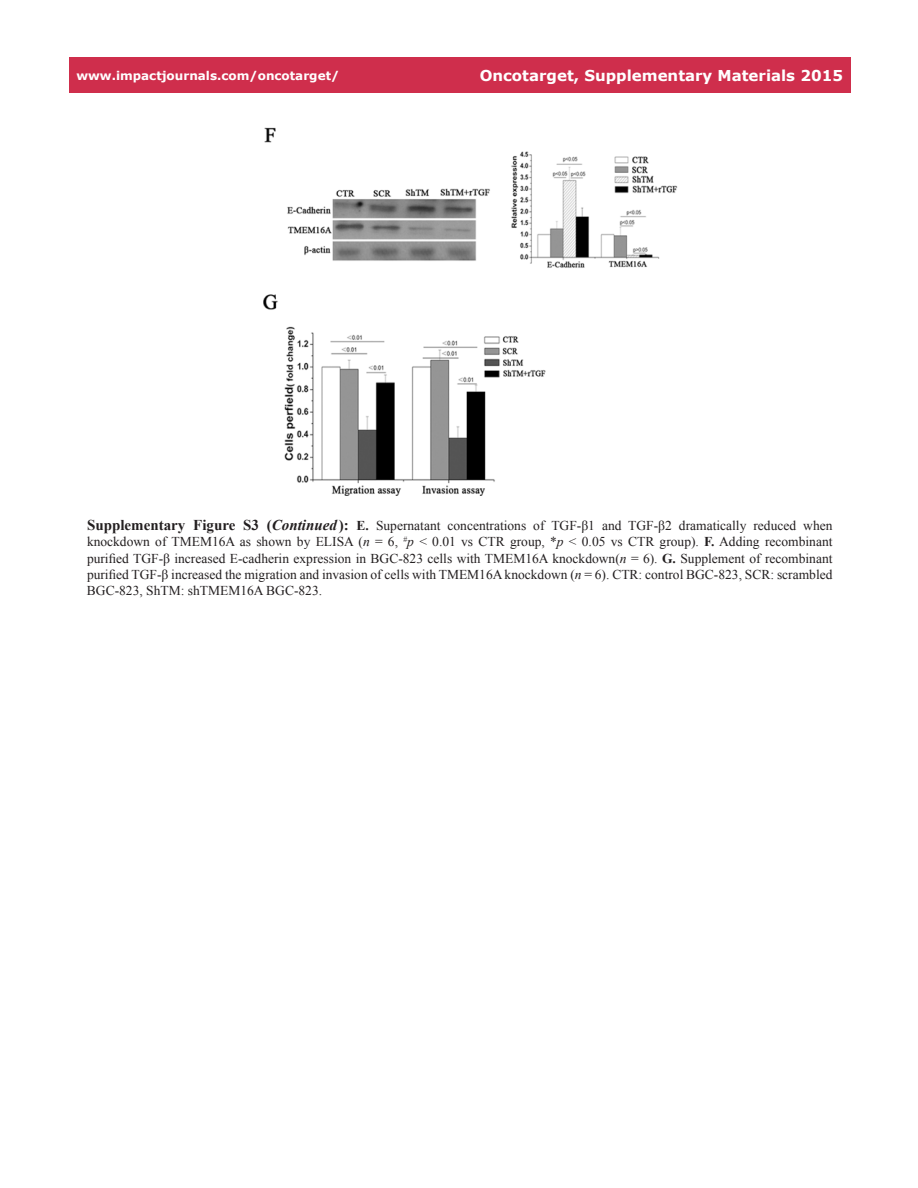
<style>
.page{position:relative;width:918px;height:1188px;background:#fff}
.page>*{position:absolute;margin:0;border:0;box-sizing:border-box;transform-origin:0 0}
.t1{font:700 15px "Verdana";color:#fff}
.t2{font:13.5px/16.2px "Times New Roman";color:#231f20;text-align:justify}
.t3{font:700 12px "Verdana";color:#fff}
.s1{font-weight:700;font-size:15px}
.s2{font-weight:700;font-style:italic;font-size:15px}
.s3{font-weight:700}
.s4{font-style:italic}
</style>
<div class="page">
<div style="left:69px;top:57px;width:781px;height:36px;background:#cf2e4c"></div>
<img style="left:264px;top:127px;width:414px;height:368px">
<p class="t3" style="left:76px;top:67px;width:264px">www.impactjournals.com/oncotarget/</p>
<p class="t1" style="left:480px;top:65px;width:365px">Oncotarget, Supplementary Materials 2015</p>
<p class="t2" style="left:87px;top:517px;width:747px"><span class="s1">Supplementary Figure S3 (</span><span class="s2">Continued</span><span class="s1">):</span> <span class="s3">E.</span> Supernatant concentrations of TGF-β1 and TGF-β2 dramatically reduced when knockdown of TMEM16A as shown by ELISA (<span class="s4">n</span> = 6, <sup>#</sup><span class="s4">p</span> &lt; 0.01 vs CTR group, *<span class="s4">p</span> &lt; 0.05 vs CTR group). <span class="s3">F.</span> Adding recombinant purified TGF-β increased E-cadherin expression in BGC-823 cells with TMEM16A knockdown(<span class="s4">n</span> = 6). <span class="s3">G.</span> Supplement of recombinant purified TGF-β increased the migration and invasion of cells with TMEM16A knockdown (<span class="s4">n</span> = 6). CTR: control BGC-823, SCR: scrambled BGC-823, ShTM: shTMEM16A BGC-823.</p>
</div>
